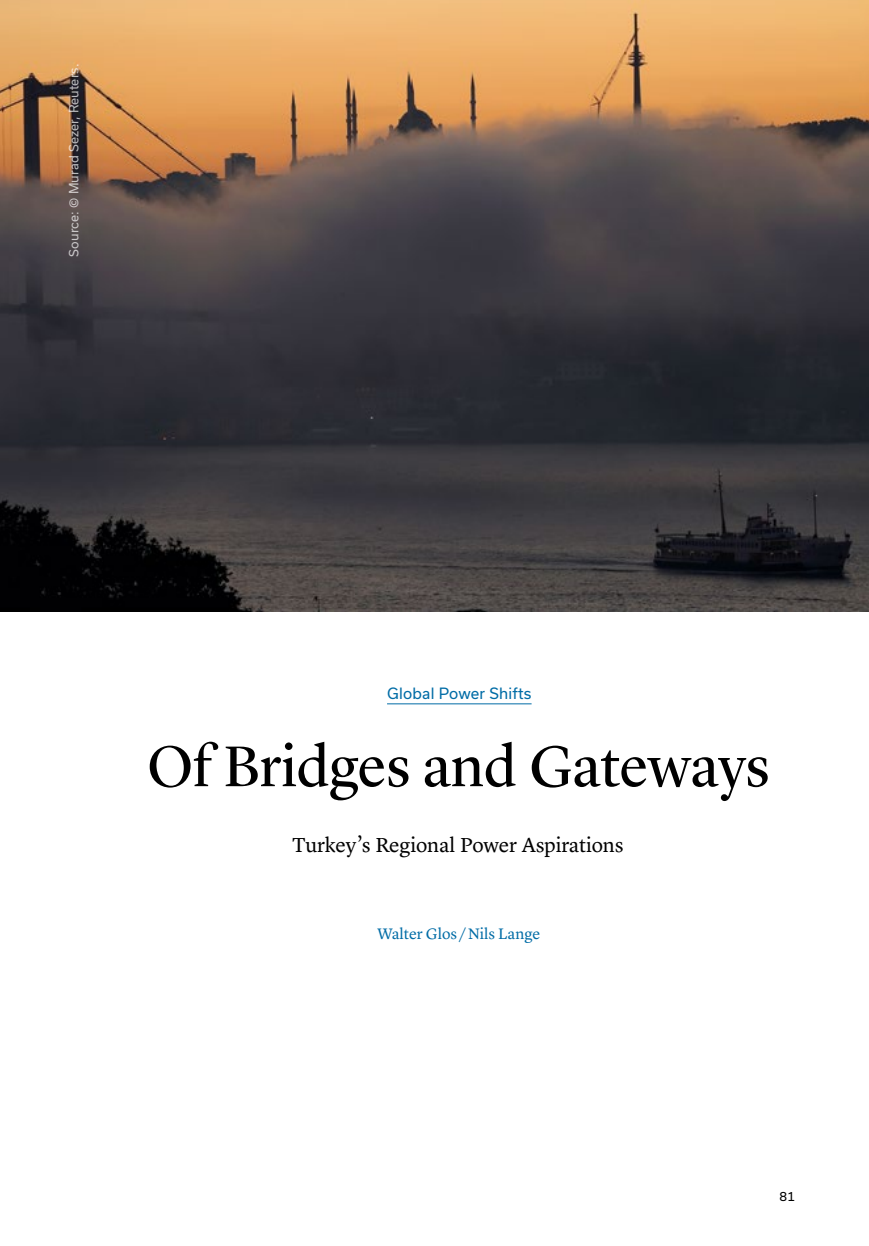
<style>
.page{position:relative;width:869px;height:1246px;background:#fff}
.page>*{position:absolute;margin:0;border:0;box-sizing:border-box;transform-origin:0 0}
.t1{font:59.5px "Lyon Display";letter-spacing:-.005em;color:#000}
.t2{font:21px "Lyon Text";letter-spacing:-.005em;color:#000}
.t3{font:15.75px "Lyon Text";color:#006ca6}
.t4{font:14.88px "Usual";letter-spacing:.015em;color:#006ca6}
.t5{font:12.25px "Usual";letter-spacing:.01em;color:#fff}
.t6{font:12.25px "Usual";color:#000}
</style>
<div class="page">
<hr style="left:387px;top:703px;width:144px;height:1px;background:#006ca6">
<img style="left:0;top:0;width:868px;height:611px">
<p class="t5" style="left:67px;top:256px;width:194px;rotate:-90deg">Source: © Murad Sezer, Reuters.</p>
<p class="t4" style="left:387px;top:684px;width:146px">Global Power Shifts</p>
<h1 class="t1" style="left:147px;top:721px;width:624px">Of Bridges and Gateways</h1>
<p class="t2" style="left:292px;top:828px;width:333px">Turkey’s Regional Power Aspirations</p>
<p class="t3" style="left:377px;top:921px;width:164px">Walter Glos / Nils Lange</p>
<p class="t6" style="left:779px;top:1188px;width:17px">81</p>
</div>
